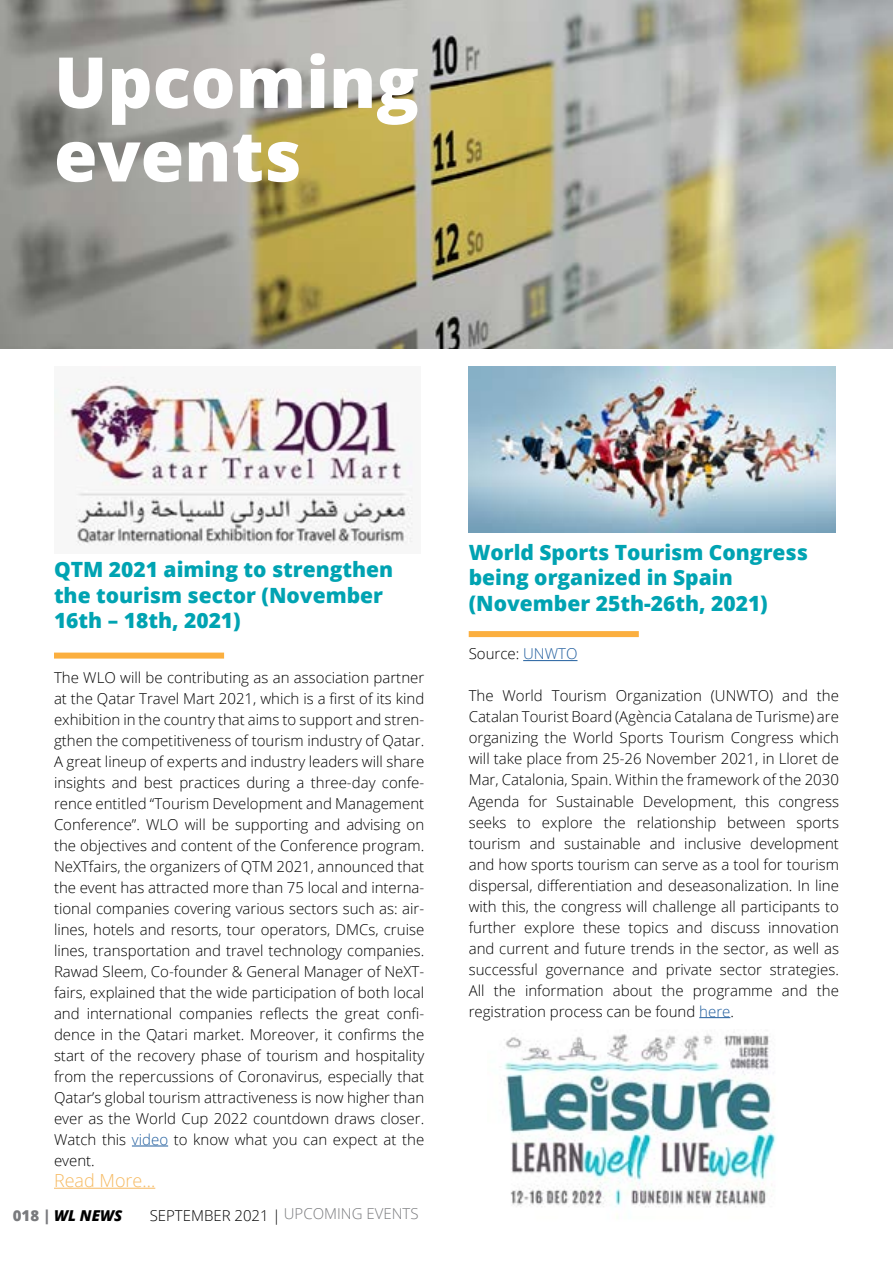
<style>
.page{position:relative;width:893px;height:1263px;background:#fff}
.page>*{position:absolute;margin:0;border:0;box-sizing:border-box;transform-origin:0 0}
.t1{font:800 70.5px/73.5px "Open Sans";color:#fff}
.t2{font:800 21px/25.5px "Open Sans";color:#00a3b2}
.t3{font:300 18px "Open Sans";color:#f6ba62}
.t4{font:300 15px/21px "Open Sans";color:#000;text-align:justify}
.t5{font:300 15px "Open Sans";color:#797a7d}
.t6{font:italic 800 15px "Open Sans";color:#000}
.s1{color:#215e9e}
.s2{font-style:normal;color:#797a7d}
</style>
<div class="page">
<img style="left:0;top:0;width:893px;height:349px">
<hr style="left:132px;top:1145px;width:36px;height:1px;background:#215e9e">
<hr style="left:54px;top:1188px;width:101px;height:1px;background:#f6ba62">
<div style="left:54px;top:653px;width:170px;height:6px;background:#fbaf3f"></div>
<img style="left:54px;top:376px;width:359px;height:170px">
<hr style="left:523px;top:660px;width:54px;height:1px;background:#215e9e">
<hr style="left:699px;top:1017px;width:31px;height:1px;background:#215e9e">
<div style="left:469px;top:631px;width:170px;height:6px;background:#fbaf3f"></div>
<img style="left:469px;top:367px;width:367px;height:166px">
<img style="left:504px;top:1033px;width:272px;height:185px">
<h1 class="t1" style="left:54px;top:42px;width:366px">Upcoming events</h1>
<h2 class="t2" style="left:54px;top:556px;width:341px">QTM 2021 aiming to strengthen the tourism sector (November<br>16th – 18th, 2021)</h2>
<p class="t4" style="left:54px;top:666px;width:372px">The WLO will be contributing as an association partner at the Qatar Travel Mart 2021, which is a first of its kind exhibition in the country that aims to support and stren&shy;gthen the competitiveness of tourism industry of Qatar.<br>A great lineup of experts and industry leaders will share insights and best practices during a three-day confe&shy;rence entitled “Tourism Development and Management Conference”. WLO will be supporting and advising on the objectives and content of the Conference program.<br>NeXTfairs, the organizers of QTM 2021, announced that the event has attracted more than 75 local and interna&shy;tional companies covering various sectors such as: air&shy;lines, hotels and resorts, tour operators, DMCs, cruise lines, transportation and travel technology companies.<br>Rawad Sleem, Co-founder &amp; General Manager of NeXT&shy;fairs, explained that the wide participation of both local and international companies reflects the great confi&shy;dence in the Qatari market. Moreover, it confirms the start of the recovery phase of tourism and hospitality from the repercussions of Coronavirus, especially that Qatar’s global tourism attractiveness is now higher than ever as the World Cup 2022 countdown draws closer.<br>Watch this <span class="s1">video</span> to know what you can expect at the event.</p>
<p class="t3" style="left:54px;top:1168px;width:103px">Read More...</p>
<p class="t6" style="left:13px;top:1204px;width:111px"><span class="s2">018 |</span> WL NEWS</p>
<p class="t4" style="left:150px;top:1205px;width:133px">SEPTEMBER 2021 |</p>
<p class="t5" style="left:284px;top:1204px;width:136px">UPCOMING EVENTS</p>
<h2 class="t2" style="left:469px;top:538px;width:341px">World Sports Tourism Congress being organized in Spain (November 25th-26th, 2021)</h2>
<p class="t4" style="left:469px;top:643px;width:110px">Source: <span class="s1">UNWTO</span></p>
<p class="t4" style="left:469px;top:685px;width:372px">The World Tourism Organization (UNWTO) and the Catalan Tourist Board (Agència Catalana de Turisme) are organizing the World Sports Tourism Congress which will take place from 25-26 November 2021, in Lloret de Mar, Catalonia, Spain. Within the framework of the 2030<br>Agenda for Sustainable Development, this congress seeks to explore the relationship between sports tourism and sustainable and inclusive development and how sports tourism can serve as a tool for tourism dispersal, differentiation and deseasonalization. In line with this, the congress will challenge all participants to further explore these topics and discuss innovation and current and future trends in the sector, as well as successful governance and private sector strategies.<br>All the information about the programme and the registration process can be found <span class="s1">here</span>.</p>
</div>
